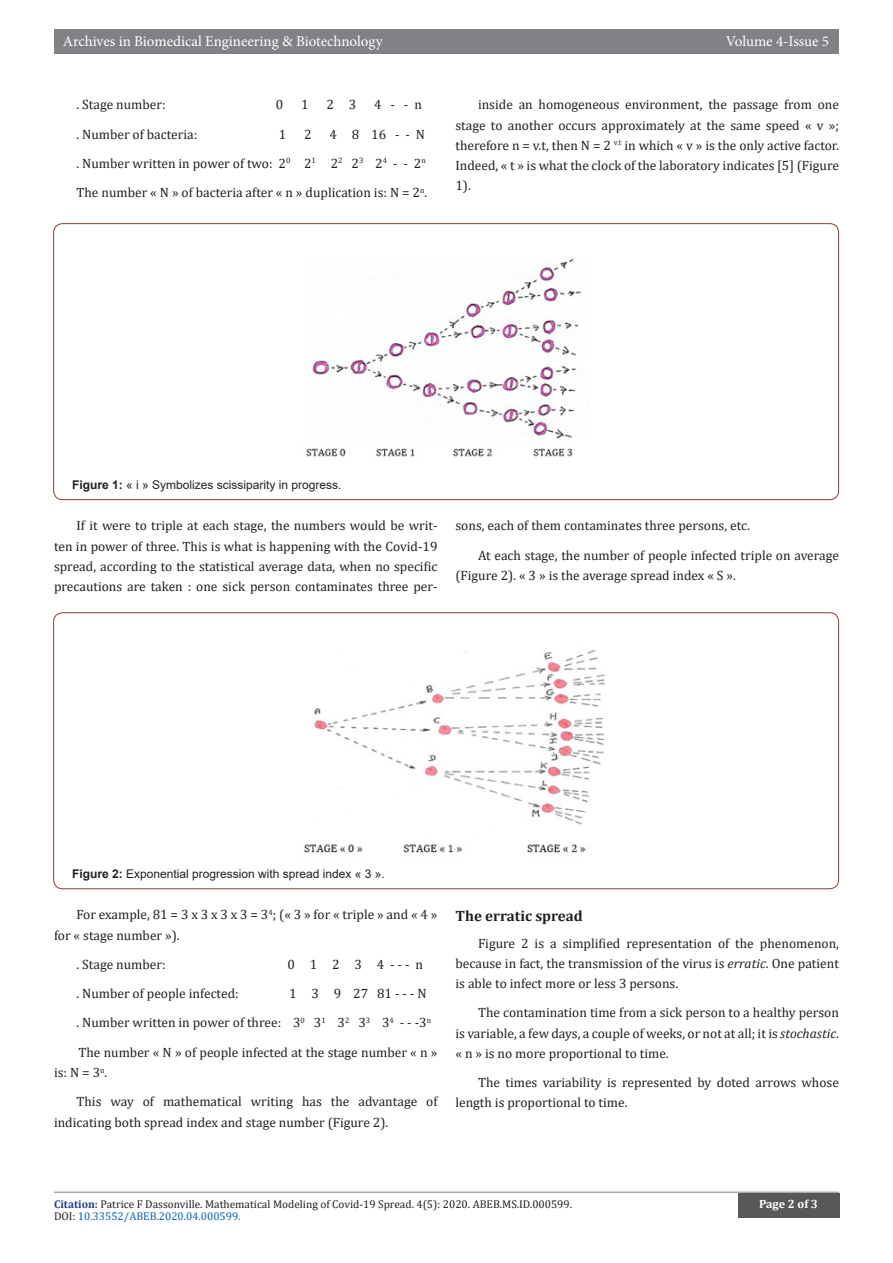
<style>
.page{position:relative;width:893px;height:1263px;background:#fff}
.page>*{position:absolute;margin:0;border:0;box-sizing:border-box;transform-origin:0 0}
.t1{font:15px "Minion Pro";color:#fff}
.t2{font:700 15px "Cambria";color:#231f20}
.t3{font:13.5px/20.2px "Cambria";color:#231f20}
.t4{font:12px "Arial";color:#231f20}
.t5{font:700 12px "Cambria";color:#fff}
.t6{font:11.25px "Cambria";color:#231f20}
.t7{font:11.25px "Cambria";color:#0563c1}
.s1{font-weight:700}
.s2{font-style:italic}
.s3{font-weight:700;color:#253f8e}
.s4{color:#231f20}
</style>
<div class="page">
<div style="left:54px;top:29px;width:785px;height:25px;background:#808285"></div>
<hr style="left:54px;top:1191px;width:785px;height:2px;background:#a8a9ad">
<div style="left:738px;top:1193px;width:101px;height:24px;background:#57585a"></div>
<img style="left:306px;top:259px;width:276px;height:198px">
<img style="left:304px;top:649px;width:301px;height:204px">
<p class="t1" style="left:63px;top:31px;width:322px">Archives in Biomedical Engineering &amp; Biotechnology</p>
<p class="t1" style="left:726px;top:31px;width:105px">Volume 4-Issue 5</p>
<p class="t3" style="left:76px;top:95px;width:91px">. Stage number:</p>
<p class="t3" style="left:276px;top:95px;width:9px">0</p>
<p class="t3" style="left:301px;top:95px;width:9px">1</p>
<p class="t3" style="left:327px;top:95px;width:31px">2 3</p>
<p class="t3" style="left:374px;top:95px;width:49px">4 - - n</p>
<p class="t3" style="left:76px;top:124px;width:122px">. Number of bacteria:</p>
<p class="t3" style="left:279px;top:124px;width:9px">1</p>
<p class="t3" style="left:304px;top:124px;width:9px">2</p>
<p class="t3" style="left:330px;top:124px;width:97px">4 8 16 - - N</p>
<p class="t3" style="left:76px;top:153px;width:351px">. Number written in power of two: 2<sup>0</sup> 2<sup>1</sup> 2<sup>2</sup> 2<sup>3</sup> 2<sup>4</sup> - - 2<sup>n</sup></p>
<p class="t3" style="left:76px;top:182px;width:352px">The number « N » of bacteria after « n » duplication is: N = 2<sup>n</sup>.</p>
<p class="t3" style="left:455px;top:95px;width:385px;text-align:justify;text-indent:22px">inside an homogeneous environment, the passage from one stage to another occurs approximately at the same speed « v »; therefore n = v.t, then N = 2 <sup>v.t</sup> in which « v » is the only active factor.<br>Indeed, « t » is what the clock of the laboratory indicates [5] (Figure 1).</p>
<p class="t4" style="left:72px;top:477px;width:271px"><span class="s1">Figure 1:</span> « i » Symbolizes scissiparity in progress.</p>
<p class="t3" style="left:54px;top:516px;width:385px;text-align:justify;text-indent:22px">If it were to triple at each stage, the numbers would be writ&shy;ten in power of three. This is what is happening with the Covid-19 spread, according to the statistical average data, when no specific precautions are taken : one sick person contaminates three per-</p>
<p class="t3" style="left:455px;top:516px;width:296px">sons, each of them contaminates three persons, etc.</p>
<p class="t3" style="left:455px;top:545px;width:385px;text-indent:22px">At each stage, the number of people infected triple on average (Figure 2). « 3 » is the average spread index « S ».</p>
<p class="t4" style="left:72px;top:866px;width:314px"><span class="s1">Figure 2:</span> Exponential progression with spread index « 3 ».</p>
<p class="t3" style="left:54px;top:905px;width:385px;text-indent:22px">For example, 81 = 3 x 3 x 3 x 3 = 3<sup>4</sup>; (« 3 » for « triple » and « 4 » for « stage number »).</p>
<p class="t3" style="left:76px;top:954px;width:91px">. Stage number:</p>
<p class="t3" style="left:287px;top:954px;width:137px">0 1 2 3 4 - - - n</p>
<p class="t3" style="left:76px;top:983px;width:164px">. Number of people infected:</p>
<p class="t3" style="left:289px;top:983px;width:139px">1 3 9 27 81 - - - N</p>
<p class="t3" style="left:76px;top:1013px;width:356px">. Number written in power of three: 3<sup>0</sup> 3<sup>1</sup> 3<sup>2</sup> 3<sup>3</sup> 3<sup>4</sup> - - -3<sup>n</sup></p>
<p class="t3" style="left:54px;top:1042px;width:385px;text-indent:24px">The number « N » of people infected at the stage number « n » is: N = 3<sup>n</sup>.</p>
<p class="t3" style="left:54px;top:1091px;width:385px;text-indent:22px">This way of mathematical writing has the advantage of indicating both spread index and stage number (Figure 2).</p>
<p class="t2" style="left:455px;top:906px;width:129px">The erratic spread</p>
<p class="t3" style="left:455px;top:933px;width:385px;text-align:justify;text-indent:22px">Figure 2 is a simplified representation of the phenomenon, because in fact, the transmission of the virus is <span class="s2">erratic</span>. One patient is able to infect more or less 3 persons.</p>
<p class="t3" style="left:455px;top:1002px;width:385px;text-align:justify;text-indent:22px">The contamination time from a sick person to a healthy person is variable, a few days, a couple of weeks, or not at all; it is <span class="s2">stochastic</span>. « n » is no more proportional to time.</p>
<p class="t3" style="left:455px;top:1072px;width:385px;text-indent:22px">The times variability is represented by doted arrows whose length is proportional to time.</p>
<p class="t6" style="left:54px;top:1198px;width:520px"><span class="s3">Citation:</span> Patrice F Dassonville. Mathematical Modeling of Covid-19 Spread. 4(5): 2020. ABEB.MS.ID.000599.</p>
<p class="t7" style="left:54px;top:1210px;width:188px"><span class="s4">DOI:</span> 10.33552/ABEB.2020.04.000599.</p>
<p class="t5" style="left:759px;top:1196px;width:60px">Page 2 of 3</p>
</div>
